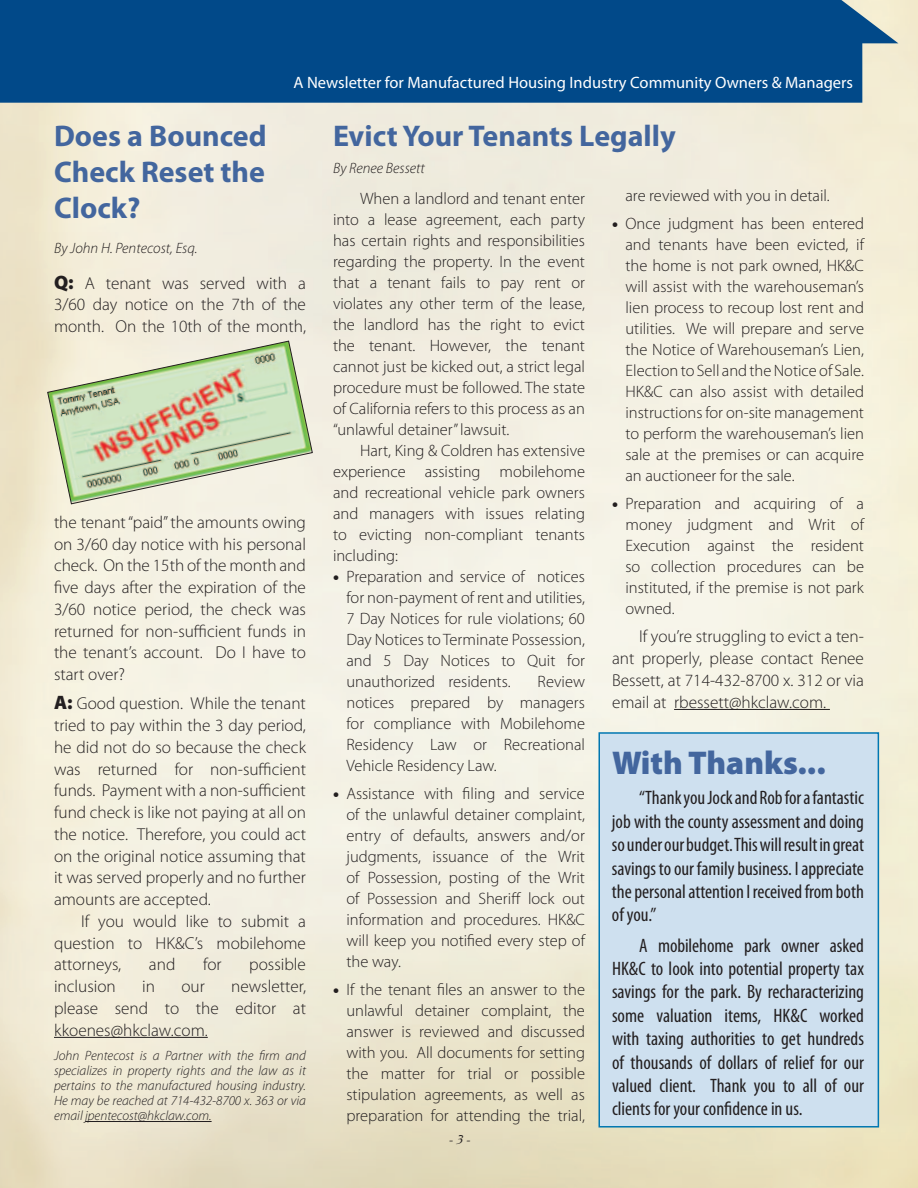
<style>
.page{position:relative;width:918px;height:1188px;background:#fff}
.page>*{position:absolute;margin:0;border:0;box-sizing:border-box;transform-origin:0 0}
.t1{font:900 33px "Myriad Pro";color:#43669e}
.t2{font:700 30px/36px "Myriad Pro";color:#43669e;text-align:justify}
.t3{font:condensed 19.5px/23.4px "Myriad Pro";color:#231f20;text-align:justify}
.t4{font:300 17.25px/21.8px "Myriad Pro";color:#231f20;text-align:justify}
.t5{font:300 16.5px/21px "Myriad Pro";color:#231f20;text-align:justify}
.t6{font:16.5px "Myriad Pro";color:#fff}
.t7{font:italic 300 15px "Myriad Pro";color:#231f20}
.t8{font:italic 300 13.5px/15px "Myriad Pro";color:#231f20;text-align:justify}
.t9{font:italic 13.5px "New Baskerville";color:#231f20}
.s1{font-weight:900;font-size:19.5px}
.s2{font-weight:900}
</style>
<div class="page">
<div style="left:0;top:0;width:898px;height:103px;background:#014989"></div>
<div style="left:598px;top:732px;width:281px;height:396px;background:#cee0ef;border:2px solid #0077b1"></div>
<hr style="left:54px;top:1037px;width:154px;height:1px;background:#231f20">
<hr style="left:85px;top:1121px;width:127px;height:1px;background:#231f20">
<img style="left:47px;top:340px;width:266px;height:165px">
<hr style="left:674px;top:709px;width:156px;height:1px;background:#231f20">
<p class="t6" style="left:294px;top:73px;width:561px">A Newsletter for Manufactured Housing Industry Community Owners &amp; Managers</p>
<h2 class="t2" style="left:54px;top:117px;width:214px">Does a Bounced Check Reset the Clock?</h2>
<p class="t7" style="left:54px;top:240px;width:145px">By John H. Pentecost, Esq.</p>
<p class="t4" style="left:54px;top:272px;width:254px"><span class="s1">Q:</span> A tenant was served with a 3/60 day notice on the 7th of the month. On the 10th of the month,</p>
<p class="t4" style="left:54px;top:512px;width:254px">the tenant“paid” the amounts owing on 3/60 day notice with his personal check. On the 15th of the month and five days after the expiration of the 3/60 notice period, the check was returned for non-sufficient funds in the tenant’s account. Do I have to start over?</p>
<p class="t4" style="left:54px;top:693px;width:254px"><span class="s1">A:</span> Good question. While the tenant tried to pay within the 3 day period, he did not do so because the check was returned for non-sufficient funds. Payment with a non-sufficient fund check is like not paying at all on the notice. Therefore, you could act on the original notice assuming that it was served properly and no further amounts are accepted.</p>
<p class="t4" style="left:54px;top:911px;width:254px;text-indent:27px">If you would like to submit a question to HK&amp;C’s mobilehome attorneys,</p>
<p class="t4" style="left:149px;top:954px;width:28px">and</p>
<p class="t4" style="left:203px;top:954px;width:20px">for</p>
<p class="t4" style="left:249px;top:954px;width:58px">possible</p>
<p class="t4" style="left:54px;top:976px;width:254px;text-indent:177px">newsletter, please send to the editor at kkoenes@hkclaw.com.</p>
<p class="t8" style="left:54px;top:1049px;width:254px">John Pentecost is a Partner with the firm and specializes in property rights and the law as it pertains to the manufactured housing industry.<br>He may be reached at 714-432-8700 x. 363 or via email jpentecost@hkclaw.com.</p>
<p class="t4" style="left:54px;top:976px;width:63px">inclusion</p>
<p class="t4" style="left:142px;top:976px;width:14px">in</p>
<p class="t4" style="left:181px;top:976px;width:25px">our</p>
<h2 class="t2" style="left:333px;top:116px;width:344px">Evict Your Tenants Legally</h2>
<p class="t7" style="left:333px;top:160px;width:93px">By Renee Bessett</p>
<p class="t5" style="left:333px;top:188px;width:254px;text-indent:27px">When a landlord and tenant enter into a lease agreement, each party has certain rights and responsibilities regarding the property. In the event that a tenant fails to pay rent or violates any other term of the lease, the landlord has the right to evict the tenant. However, the tenant cannot just be kicked out, a strict legal procedure must be followed. The state of California refers to this process as an “unlawful detainer” lawsuit.</p>
<p class="t5" style="left:333px;top:440px;width:254px;text-indent:27px">Hart, King &amp; Coldren has extensive experience assisting mobilehome and recreational vehicle park owners and managers with issues relating to evicting non-compliant tenants including:</p>
<p class="t5" style="left:347px;top:566px;width:240px;text-indent:-13px"><span class="s2">•</span> Preparation and service of notices for non-payment of rent and utilities, 7 Day Notices for rule violations; 60<br>Day Notices to Terminate Possession, and 5 Day Notices to Quit for unauthorized residents.</p>
<p class="t5" style="left:347px;top:671px;width:240px;text-indent:191px">Review notices prepared by managers for compliance with Mobilehome Residency Law or Recreational Vehicle Residency Law.</p>
<p class="t5" style="left:347px;top:783px;width:240px;text-indent:-13px"><span class="s2">•</span> Assistance with filing and service of the unlawful detainer complaint, entry of defaults, answers and/or judgments, issuance of the Writ of Possession, posting of the Writ of Possession and Sheriff lock out information and procedures. HK&amp;C will keep you notified every step of the way.</p>
<p class="t5" style="left:347px;top:979px;width:240px;text-indent:-13px"><span class="s2">•</span> If the tenant files an answer to the unlawful detainer complaint, the answer is reviewed and discussed with you. All documents for setting the matter for trial or possible stipulation agreements, as well as preparation for attending the trial,</p>
<p class="t9" style="left:449px;top:1132px;width:22px">- 3 -</p>
<p class="t5" style="left:626px;top:186px;width:206px">are reviewed with you in detail.</p>
<p class="t5" style="left:626px;top:214px;width:240px;text-indent:-13px"><span class="s2">•</span> Once judgment has been entered and tenants have been evicted, if the home is not park owned, HK&amp;C will assist with the warehouseman’s lien process to recoup lost rent and utilities. We will prepare and serve the Notice of Warehouseman’s Lien, Election to Sell and the Notice of Sale.<br>HK&amp;C can also assist with detailed instructions for on-site management to perform the warehouseman’s lien sale at the premises or can acquire an auctioneer for the sale.</p>
<p class="t5" style="left:626px;top:493px;width:240px;text-indent:-13px"><span class="s2">•</span> Preparation and acquiring of a money judgment and Writ of Execution against the resident so collection procedures can be instituted, if the premise is not park owned.</p>
<p class="t4" style="left:612px;top:626px;width:254px;text-indent:27px">If you’re struggling to evict a ten&shy;ant properly, please contact Renee Bessett, at 714-432-8700 x. 312 or via email at rbessett@hkclaw.com.</p>
<h1 class="t1" style="left:612px;top:744px;width:215px">With Thanks...</h1>
<p class="t3" style="left:612px;top:786px;width:254px;text-indent:27px">“Thank you Jock and Rob for a fantastic job with the county assessment and doing so under our budget. This will result in great savings to our family business. I appreciate the personal attention I received from both of you.”</p>
<p class="t3" style="left:612px;top:933px;width:254px;text-indent:27px">A mobilehome park owner asked HK&amp;C to look into potential property tax savings for the park. By recharacterizing some valuation items, HK&amp;C worked with taxing authorities to get hundreds of thousands of dollars of relief for our valued client. Thank you to all of our clients for your confidence in us.</p>
</div>
